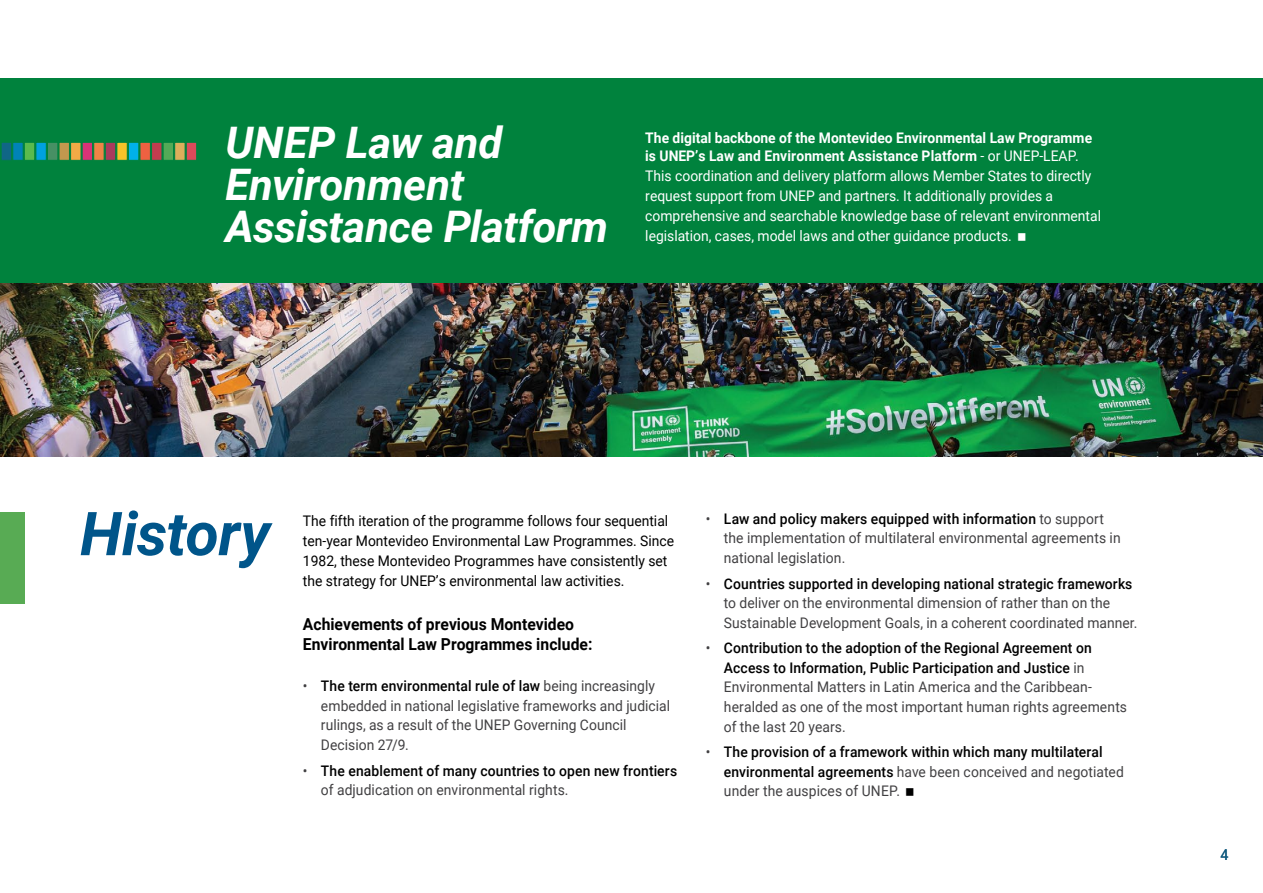
<style>
.page{position:relative;width:1263px;height:893px;background:#fff}
.page>*{position:absolute;margin:0;border:0;box-sizing:border-box;transform-origin:0 0}
.t1{font:italic 700 60.6px "Roboto";letter-spacing:-.01em;color:#00558a}
.t2{font:italic 700 43.5px/42px "Roboto";letter-spacing:-.01em;color:#fff}
.t3{font:700 16.5px/20px "Roboto";color:#000;scale:.95 1}
.t4{font:15px "Roboto";color:#105a7e;scale:.95 1}
.t5{font:14.55px/19.5px "Roboto";letter-spacing:.005em;color:#414042;scale:.95 1}
.t6{font:14.55px/20px "Roboto";color:#fff;scale:.95 1}
.t7{font:500 14.55px/19.5px "Roboto";letter-spacing:.01em;color:#000;scale:.95 1}
.t8{font:14.55px/20px "Roboto";color:#000;scale:.95 1}
.t9{font:700 14.55px/18.1px "Roboto";color:#fff;scale:.95 1}
.s1{font-weight:400}
.s2{font-weight:500;color:#000}
.s3{font-weight:400;color:#414042}
</style>
<div class="page">
<img style="left:0;top:283px;width:1263px;height:174px">
<div style="left:0;top:79px;width:1263px;height:204px;background:#00823d"></div>
<div style="left:0;top:513px;width:25px;height:91px;background:#58ab54"></div>
<div style="left:59px;top:142px;width:11px;height:19px;background:#c2984e;border:1px solid #00823d"></div>
<div style="left:174px;top:142px;width:11px;height:19px;background:#ddae5b;border:1px solid #00823d"></div>
<div style="left:105px;top:142px;width:11px;height:19px;background:#aa3a5d;border:1px solid #00823d"></div>
<div style="left:140px;top:142px;width:11px;height:19px;background:#ee6141;border:1px solid #00823d"></div>
<div style="left:12px;top:142px;width:12px;height:19px;background:#0083b7;border:1px solid #00823d"></div>
<div style="left:151px;top:142px;width:11px;height:19px;background:#c23d4f;border:1px solid #00823d"></div>
<div style="left:82px;top:142px;width:11px;height:19px;background:#d83377;border:1px solid #00823d"></div>
<div style="left:1px;top:142px;width:11px;height:18px;background:#106686"></div>
<div style="left:1px;top:142px;width:11px;height:19px;border:1px solid #00823d"></div>
<div style="left:116px;top:142px;width:12px;height:19px;background:#f7c329;border:1px solid #00823d"></div>
<div style="left:70px;top:142px;width:11px;height:19px;background:#f2aa46;border:1px solid #00823d"></div>
<div style="left:47px;top:142px;width:11px;height:19px;background:#479064;border:1px solid #00823d"></div>
<div style="left:128px;top:142px;width:11px;height:19px;background:#00b1e9;border:1px solid #00823d"></div>
<div style="left:36px;top:142px;width:11px;height:19px;background:#00a1e1;border:1px solid #00823d"></div>
<div style="left:24px;top:142px;width:11px;height:19px;background:#5aba4e;border:1px solid #00823d"></div>
<div style="left:93px;top:142px;width:12px;height:19px;background:#ef8446;border:1px solid #00823d"></div>
<div style="left:163px;top:142px;width:11px;height:19px;background:#53aa57;border:1px solid #00823d"></div>
<div style="left:186px;top:142px;width:11px;height:19px;background:#dc4a5a;border:1px solid #00823d"></div>
<h2 class="t2" style="left:225px;top:120px;width:384px">UNEP Law and<br>Environment<br>Assistance Platform</h2>
<p class="t9" style="left:645px;top:128px;width:472px">The digital backbone of the Montevideo Environmental Law Programme is UNEP’s Law and Environment Assistance Platform <span class="s1">- or UNEP-LEAP.</span></p>
<p class="t6" style="left:645px;top:165px;width:481px">This coordination and delivery platform allows Member States to directly request support from UNEP and partners. It additionally provides a comprehensive and searchable knowledge base of relevant environmental legislation, cases, model laws and other guidance products.</p>
<h1 class="t1" style="left:80px;top:491px;width:192px">History</h1>
<p class="t5" style="left:724px;top:508px;width:419px;text-indent:-18px">• <span class="s2">Law and policy makers equipped with information</span> to support the implementation of multilateral environmental agreements in national legislation.</p>
<p class="t5" style="left:724px;top:573px;width:437px;text-indent:-18px">• <span class="s2">Countries supported in developing national strategic frameworks </span>to deliver on the environmental dimension of rather than on the<br>Sustainable Development Goals, in a coherent coordinated manner.</p>
<p class="t5" style="left:724px;top:638px;width:426px;text-indent:-18px">• <span class="s2">Contribution to the adoption of the Regional Agreement on Access to Information, Public Participation and Justice</span> in Environmental Matters in Latin America and the Caribbean&shy;heralded as one of the most important human rights agreements of the last 20 years.</p>
<p class="t7" style="left:724px;top:742px;width:423px;text-indent:-18px"><span class="s3">•</span> The provision of a framework within which many multilateral environmental agreements <span class="s3">have been conceived and negotiated under the auspices of UNEP.</span></p>
<p class="t8" style="left:303px;top:510px;width:392px">The fifth iteration of the programme follows four sequential ten-year Montevideo Environmental Law Programmes. Since 1982, these Montevideo Programmes have consistently set the strategy for UNEP’s environmental law activities.</p>
<p class="t3" style="left:303px;top:614px;width:306px">Achievements of previous Montevideo<br>Environmental Law Programmes include:</p>
<p class="t5" style="left:321px;top:676px;width:369px;text-indent:-18px">• <span class="s2">The term environmental rule of law</span> being increasingly embedded in national legislative frameworks and judicial rulings, as a result of the UNEP Governing Council Decision 27/9.</p>
<p class="t7" style="left:321px;top:760px;width:376px;text-indent:-18px"><span class="s3">•</span> The enablement of many countries to open new frontiers <span class="s3">of adjudication on environmental rights.</span></p>
<p class="t4" style="left:1220px;top:844px;width:10px">4</p>
</div>
